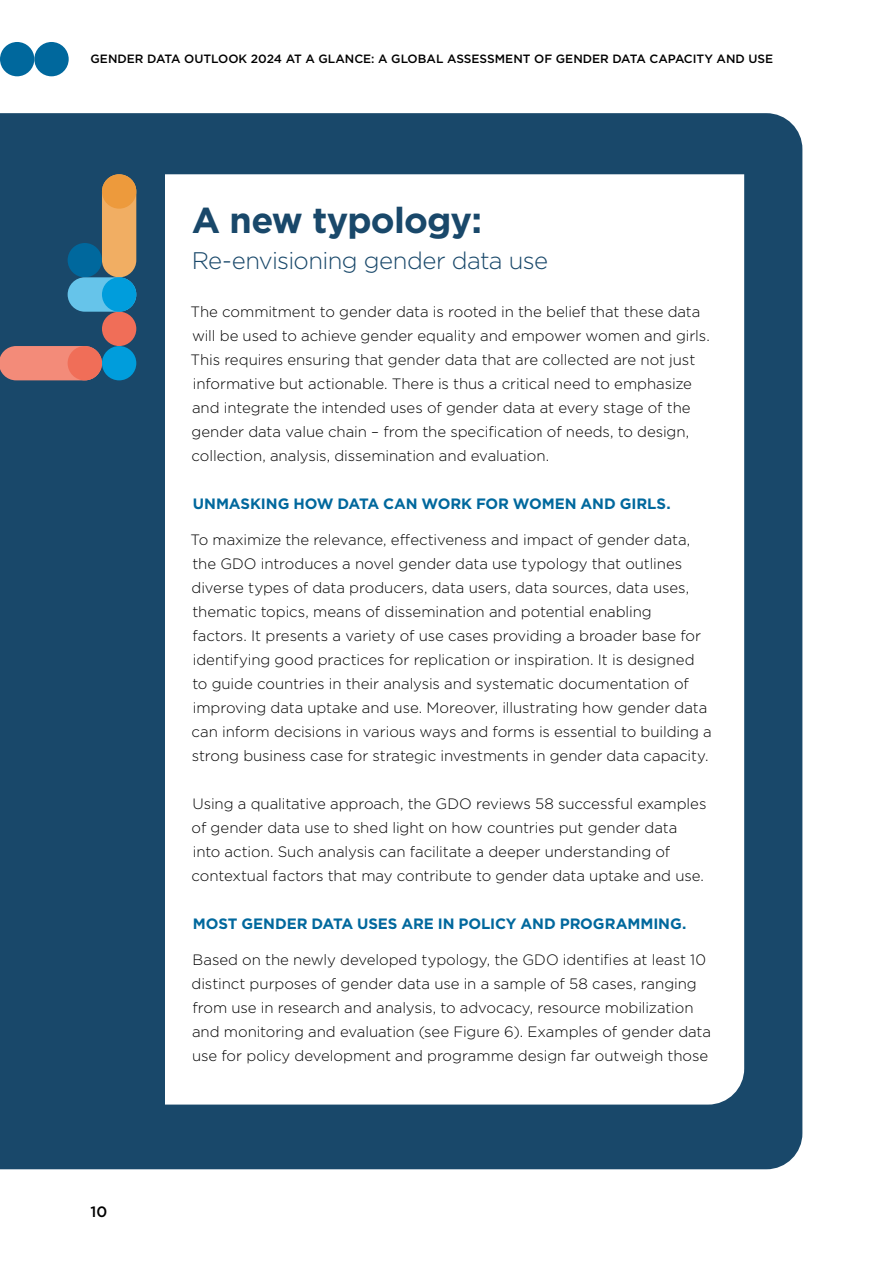
<style>
.page{position:relative;width:893px;height:1263px;background:#fff}
.page>*{position:absolute;margin:0;border:0;box-sizing:border-box;transform-origin:0 0}
.t1{font:700 36px "Gotham";letter-spacing:-.025em;color:#19486a}
.t2{font:300 24px "Gotham";letter-spacing:-.03em;color:#19486a}
.t3{font:300 15px/24px "Gotham";letter-spacing:-.005em;color:#000}
.t4{font:700 15px "Gotham";letter-spacing:-.005em;color:#00689d}
.t5{font:500 15px "Gotham";color:#000}
.t6{font:500 12px "Gotham";color:#000}
</style>
<div class="page">
<div style="left:34px;top:42px;width:35px;height:34px;background:#00689d;border-radius:50%"></div>
<div style="left:0;top:42px;width:34px;height:34px;background:#00689d;border-radius:50%"></div>
<div style="left:0;top:113px;width:802px;height:1056px;background:#19486a"></div>
<div style="left:68px;top:243px;width:34px;height:34px;background:#00689d;border-radius:50%"></div>
<div style="left:102px;top:312px;width:34px;height:34px;background:#f06e58;border-radius:50%"></div>
<div style="left:102px;top:346px;width:34px;height:34px;background:#009ddc;border-radius:50%"></div>
<div style="left:102px;top:174px;width:34px;height:103px;background:#f1ae63;border-radius:17px"></div>
<svg style="left:0;top:346px;width:102px;height:34px;background:#e18577"></svg>
<div style="left:68px;top:346px;width:34px;height:34px;background:#f06e58;border-radius:50%"></div>
<div style="left:68px;top:277px;width:68px;height:35px;background:#66c4ea;border-radius:17px"></div>
<div style="left:102px;top:277px;width:34px;height:35px;background:#009ddc;border-radius:50%"></div>
<div style="left:102px;top:174px;width:34px;height:35px;background:#ed9a3c;border-radius:50%"></div>
<svg style="left:165px;top:174px;width:579px;height:930px"></svg>
<p class="t6" style="left:91px;top:51px;width:684px">GENDER DATA OUTLOOK 2024 AT A GLANCE: A GLOBAL ASSESSMENT OF GENDER DATA CAPACITY AND USE</p>
<p class="t5" style="left:91px;top:1202px;width:18px">10</p>
<h1 class="t1" style="left:192px;top:197px;width:292px">A new typology:</h1>
<h2 class="t2" style="left:192px;top:245px;width:358px">Re-envisioning gender data use</h2>
<p class="t3" style="left:191px;top:299px;width:521px">The commitment to gender data is rooted in the belief that these data will be used to achieve gender equality and empower women and girls.<br>This requires ensuring that gender data that are collected are not just informative but actionable. There is thus a critical need to emphasize and integrate the intended uses of gender data at every stage of the gender data value chain – from the specification of needs, to design, collection, analysis, dissemination and evaluation.</p>
<p class="t4" style="left:193px;top:494px;width:479px">UNMASKING HOW DATA CAN WORK FOR WOMEN AND GIRLS.</p>
<p class="t3" style="left:191px;top:527px;width:523px">To maximize the relevance, effectiveness and impact of gender data, the GDO introduces a novel gender data use typology that outlines diverse types of data producers, data users, data sources, data uses, thematic topics, means of dissemination and potential enabling<br>factors. It presents a variety of use cases providing a broader base for identifying good practices for replication or inspiration. It is designed<br>to guide countries in their analysis and systematic documentation of improving data uptake and use. Moreover, illustrating how gender data can inform decisions in various ways and forms is essential to building a strong business case for strategic investments in gender data capacity.</p>
<p class="t3" style="left:192px;top:791px;width:516px">Using a qualitative approach, the GDO reviews 58 successful examples of gender data use to shed light on how countries put gender data into action. Such analysis can facilitate a deeper understanding of contextual factors that may contribute to gender data uptake and use.</p>
<p class="t4" style="left:193px;top:914px;width:495px">MOST GENDER DATA USES ARE IN POLICY AND PROGRAMMING.</p>
<p class="t3" style="left:192px;top:947px;width:521px">Based on the newly developed typology, the GDO identifies at least 10 distinct purposes of gender data use in a sample of 58 cases, ranging from use in research and analysis, to advocacy, resource mobilization and monitoring and evaluation (see Figure 6). Examples of gender data use for policy development and programme design far outweigh those</p>
</div>
